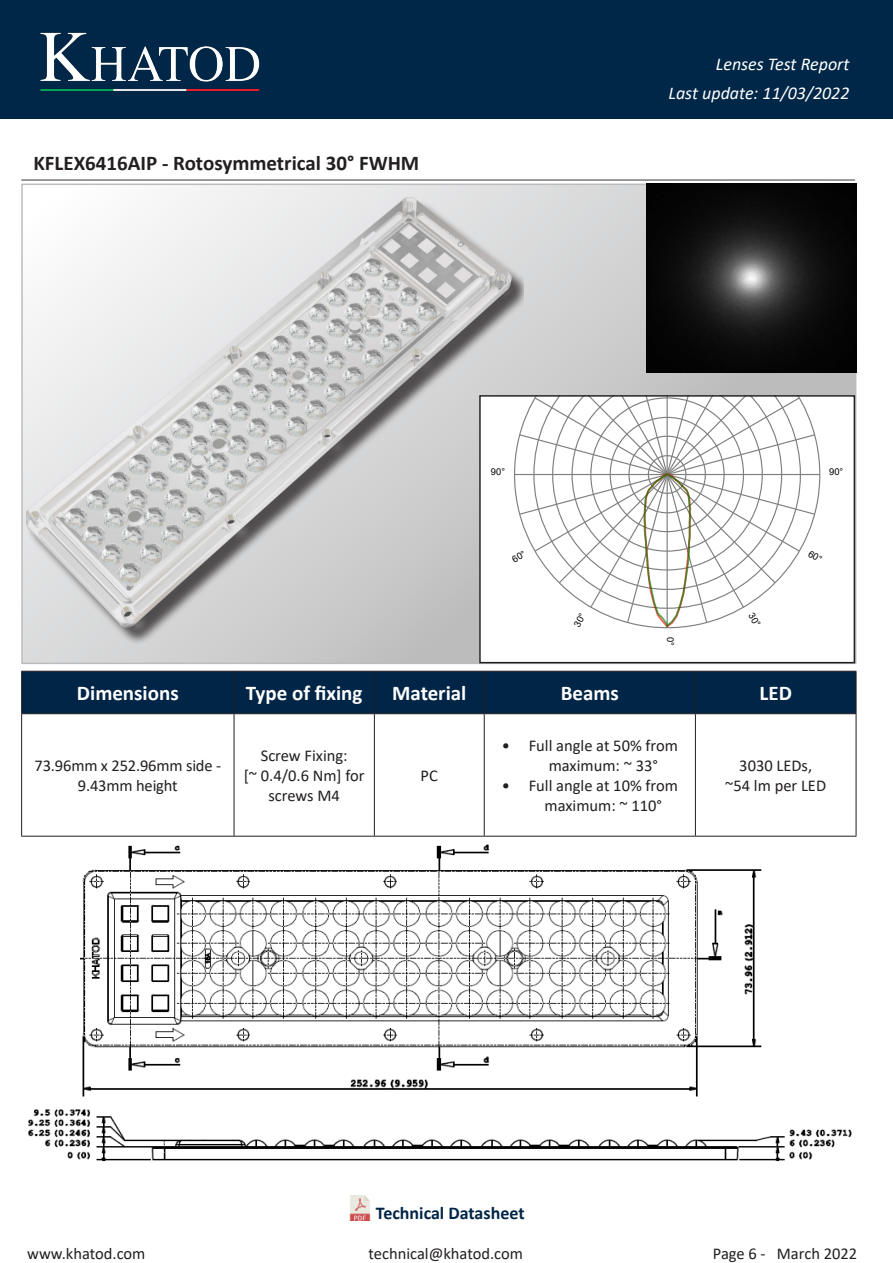
<style>
.page{position:relative;width:893px;height:1263px;background:#fff}
.page>*{position:absolute;margin:0;border:0;box-sizing:border-box;transform-origin:0 0}
.t1{font:700 21px "Calibri";color:#fff}
.t2{font:700 21px "Calibri";color:#231f20}
.t3{font:italic 18px/28.8px "Calibri";color:#fff;text-align:right}
.t4{font:700 18px "Calibri";color:#002547}
.t5{font:16.5px/19.8px "Calibri";color:#231f20;text-align:center}
.t6{font:9.45px "Arial";color:#000}
</style>
<div class="page">
<div style="left:0;top:0;width:893px;height:118px;background:#002748"></div>
<img style="left:21px;top:27px;width:260px;height:67px">
<svg style="left:24px;top:187px;width:829px;height:474px;background:#d0d0d1"></svg>
<hr style="left:21px;top:179px;width:834px;height:2px;background:#231f20">
<img style="left:26px;top:190px;width:497px;height:472px">
<div style="left:22px;top:672px;width:834px;height:41px;background:#002547"></div>
<hr style="left:21px;top:671px;width:213px;height:1px;background:#231f20">
<hr style="left:21px;top:671px;width:1px;height:42px;background:#231f20">
<hr style="left:234px;top:671px;width:140px;height:1px;background:#231f20">
<hr style="left:234px;top:671px;width:1px;height:42px;background:#231f20">
<hr style="left:374px;top:671px;width:110px;height:1px;background:#231f20">
<hr style="left:374px;top:671px;width:1px;height:42px;background:#231f20">
<hr style="left:484px;top:671px;width:211px;height:1px;background:#231f20">
<hr style="left:484px;top:671px;width:1px;height:42px;background:#231f20">
<hr style="left:695px;top:671px;width:161px;height:1px;background:#231f20">
<hr style="left:695px;top:671px;width:1px;height:42px;background:#231f20">
<hr style="left:856px;top:671px;width:1px;height:42px;background:#231f20">
<hr style="left:21px;top:713px;width:213px;height:1px;background:#231f20">
<hr style="left:21px;top:714px;width:1px;height:122px;background:#231f20">
<hr style="left:234px;top:713px;width:140px;height:1px;background:#231f20">
<hr style="left:234px;top:714px;width:1px;height:122px;background:#231f20">
<hr style="left:374px;top:713px;width:110px;height:1px;background:#231f20">
<hr style="left:374px;top:714px;width:1px;height:122px;background:#231f20">
<hr style="left:484px;top:713px;width:211px;height:1px;background:#231f20">
<hr style="left:484px;top:714px;width:1px;height:122px;background:#231f20">
<hr style="left:695px;top:713px;width:161px;height:1px;background:#231f20">
<hr style="left:695px;top:714px;width:1px;height:122px;background:#231f20">
<hr style="left:856px;top:714px;width:1px;height:122px;background:#231f20">
<hr style="left:21px;top:836px;width:213px;height:1px;background:#231f20">
<hr style="left:234px;top:836px;width:140px;height:1px;background:#231f20">
<hr style="left:374px;top:836px;width:110px;height:1px;background:#231f20">
<hr style="left:484px;top:836px;width:211px;height:1px;background:#231f20">
<hr style="left:695px;top:836px;width:161px;height:1px;background:#231f20">
<img style="left:81px;top:844px;width:681px;height:253px">
<img style="left:28px;top:1109px;width:824px;height:53px">
<img style="left:646px;top:184px;width:210px;height:188px">
<div style="left:480px;top:396px;width:374px;height:267px;background:#fff"></div>
<div style="left:479px;top:395px;width:376px;height:268px;border:2px solid #231f20"></div>
<img style="left:349px;top:1195px;width:22px;height:25px">
<svg style="left:511px;top:396px;width:312px;height:233px"></svg>
<p class="t2" style="left:33px;top:148px;width:387px">KFLEX6416AIP - Rotosymmetrical 30° FWHM</p>
<p class="t3" style="left:668px;top:49px;width:183px">Lenses Test Report<br>Last update: 11/03/2022</p>
<p class="t6" style="left:491px;top:465px;width:16px">90°</p>
<p class="t6" style="left:829px;top:465px;width:16px">90°</p>
<p class="t6" style="left:677px;top:637px;width:11px;rotate:90deg">0°</p>
<p class="t1" style="left:77px;top:678px;width:103px">Dimensions</p>
<p class="t1" style="left:246px;top:678px;width:118px">Type of fixing</p>
<p class="t1" style="left:392px;top:678px;width:76px">Material</p>
<p class="t1" style="left:561px;top:678px;width:60px">Beams</p>
<p class="t1" style="left:760px;top:678px;width:34px">LED</p>
<p class="t5" style="left:35px;top:755px;width:188px">73.96mm x 252.96mm side -<br>9.43mm height</p>
<p class="t5" style="left:261px;top:745px;width:88px">Screw Fixing:</p>
<p class="t5" style="left:244px;top:765px;width:122px">[~ 0.4/0.6 Nm] for screws M4</p>
<p class="t5" style="left:421px;top:765px;width:19px">PC</p>
<p class="t5" style="left:549px;top:736px;width:131px;text-align:left;text-indent:-47px">• Full angle at 50% from maximum: ~ 33°</p>
<p class="t5" style="left:544px;top:775px;width:135px;text-align:left;text-indent:-43px">• Full angle at 10% from maximum: ~ 110°</p>
<p class="t5" style="left:725px;top:755px;width:102px">3030 LEDs, ~54 lm per LED</p>
<p class="t4" style="left:376px;top:1200px;width:150px">Technical Datasheet</p>
<p class="t5" style="left:27px;top:1243px;width:120px">www.khatod.com</p>
<p class="t5" style="left:368px;top:1243px;width:156px">technical@khatod.com</p>
<p class="t5" style="left:713px;top:1243px;width:146px">Page 6 - March 2022</p>
</div>
